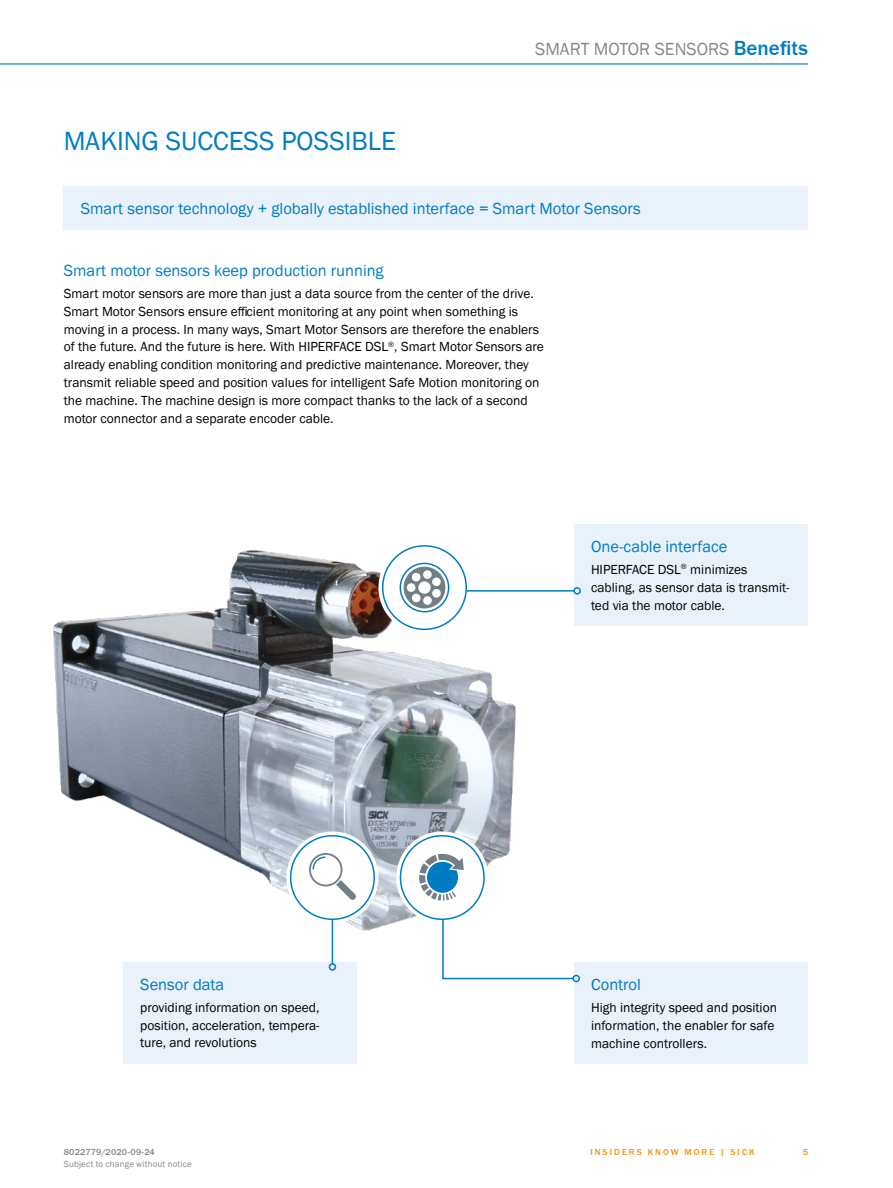
<style>
.page{position:relative;width:893px;height:1188px;background:#fff}
.page>*{position:absolute;margin:0;border:0;box-sizing:border-box;transform-origin:0 0}
.t1{font:27px "SICK Franklin";color:#007cc2}
.t2{font:18px "SICK Franklin";color:#878787}
.t3{font:16.5px "SICK Franklin";color:#007cc2}
.t4{font:13.5px/17.9px "SICK Franklin";color:#000}
.t5{font:9px "SICK Franklin";letter-spacing:.02em;color:#878787}
.t6{font:500 9px "SICK Franklin";letter-spacing:.22em;color:#f39200}
.t7{font:500 9px "SICK Franklin";letter-spacing:.02em;color:#878787}
.s1{font-weight:500;font-size:21px;color:#007cc2}
</style>
<div class="page">
<hr style="left:0;top:63px;width:808px;height:2px;background:#007cc2">
<img style="left:53px;top:550px;width:463px;height:400px">
<div style="left:574px;top:524px;width:234px;height:101px;background:#e9f1fa"></div>
<div style="left:64px;top:186px;width:744px;height:44px;background:#e9f1fa"></div>
<div style="left:123px;top:962px;width:234px;height:101px;background:#e9f1fa"></div>
<div style="left:574px;top:962px;width:234px;height:101px;background:#e9f1fa"></div>
<svg style="left:286px;top:831px;width:92px;height:93px"></svg>
<div style="left:291px;top:836px;width:83px;height:83px;background:#fff;border-radius:50%"></div>
<svg style="left:309px;top:853px;width:46px;height:46px"></svg>
<div style="left:290px;top:835px;width:85px;height:85px;border:2px solid #007cc2;border-radius:50%"></div>
<svg style="left:378px;top:542px;width:92px;height:92px"></svg>
<div style="left:383px;top:546px;width:83px;height:83px;background:#fff;border-radius:50%"></div>
<svg style="left:400px;top:563px;width:49px;height:49px"></svg>
<div style="left:382px;top:545px;width:85px;height:85px;border:2px solid #007cc2;border-radius:50%"></div>
<svg style="left:396px;top:831px;width:92px;height:93px"></svg>
<div style="left:400px;top:836px;width:84px;height:83px;background:#fff;border-radius:50%"></div>
<svg style="left:419px;top:854px;width:45px;height:47px"></svg>
<div style="left:400px;top:835px;width:85px;height:85px;border:2px solid #007cc2;border-radius:50%"></div>
<hr style="left:467px;top:590px;width:107px;height:2px;background:#007cc2">
<div style="left:573px;top:587px;width:8px;height:8px;border:2px solid #007cc2;border-radius:50%"></div>
<svg style="left:441px;top:919px;width:133px;height:61px"></svg>
<div style="left:572px;top:975px;width:8px;height:7px;border:2px solid #007cc2;border-radius:50%"></div>
<hr style="left:332px;top:920px;width:1px;height:44px;background:#007cc2">
<div style="left:329px;top:963px;width:7px;height:8px;border:2px solid #007cc2;border-radius:50%"></div>
<h1 class="t1" style="left:64px;top:124px;width:334px">MAKING SUCCESS POSSIBLE</h1>
<h2 class="t2" style="left:535px;top:38px;width:274px">SMART MOTOR SENSORS <span class="s1">BENEFITS</span></h2>
<p class="t3" style="left:81px;top:198px;width:561px">Smart sensor technology + globally established interface = Smart Motor Sensors</p>
<p class="t3" style="left:64px;top:260px;width:321px">Smart motor sensors keep production running</p>
<p class="t4" style="left:64px;top:284px;width:482px">Smart motor sensors are more than just a data source from the center of the drive.<br>Smart Motor Sensors ensure efficient monitoring at any point when something is moving in a process. In many ways, Smart Motor Sensors are therefore the enablers of the future. And the future is here. With HIPERFACE DSL<sup>®</sup>, Smart Motor Sensors are already enabling condition monitoring and predictive maintenance. Moreover, they transmit reliable speed and position values for intelligent Safe Motion monitoring on the machine. The machine design is more compact thanks to the lack of a second motor connector and a separate encoder cable.</p>
<p class="t3" style="left:591px;top:536px;width:138px">One-cable interface</p>
<p class="t4" style="left:591px;top:561px;width:200px">HIPERFACE DSL<sup>®</sup> minimizes cabling, as sensor data is transmit&shy;ted via the motor cable.</p>
<p class="t3" style="left:140px;top:974px;width:85px">Sensor data</p>
<p class="t4" style="left:140px;top:998px;width:181px;text-align:justify">providing information on speed, position, acceleration, tempera&shy;ture, and revolutions</p>
<p class="t3" style="left:591px;top:974px;width:51px">Control</p>
<p class="t4" style="left:591px;top:998px;width:187px">High integrity speed and position information, the enabler for safe machine controllers.</p>
<p class="t7" style="left:64px;top:1146px;width:93px">8022779/2020-09-24</p>
<p class="t6" style="left:590px;top:1146px;width:165px">INSI DERS KNOW M ORE | SICK</p>
<p class="t5" style="left:64px;top:1159px;width:130px">Subject to change without notice</p>
<p class="t6" style="left:803px;top:1146px;width:7px">5</p>
</div>
